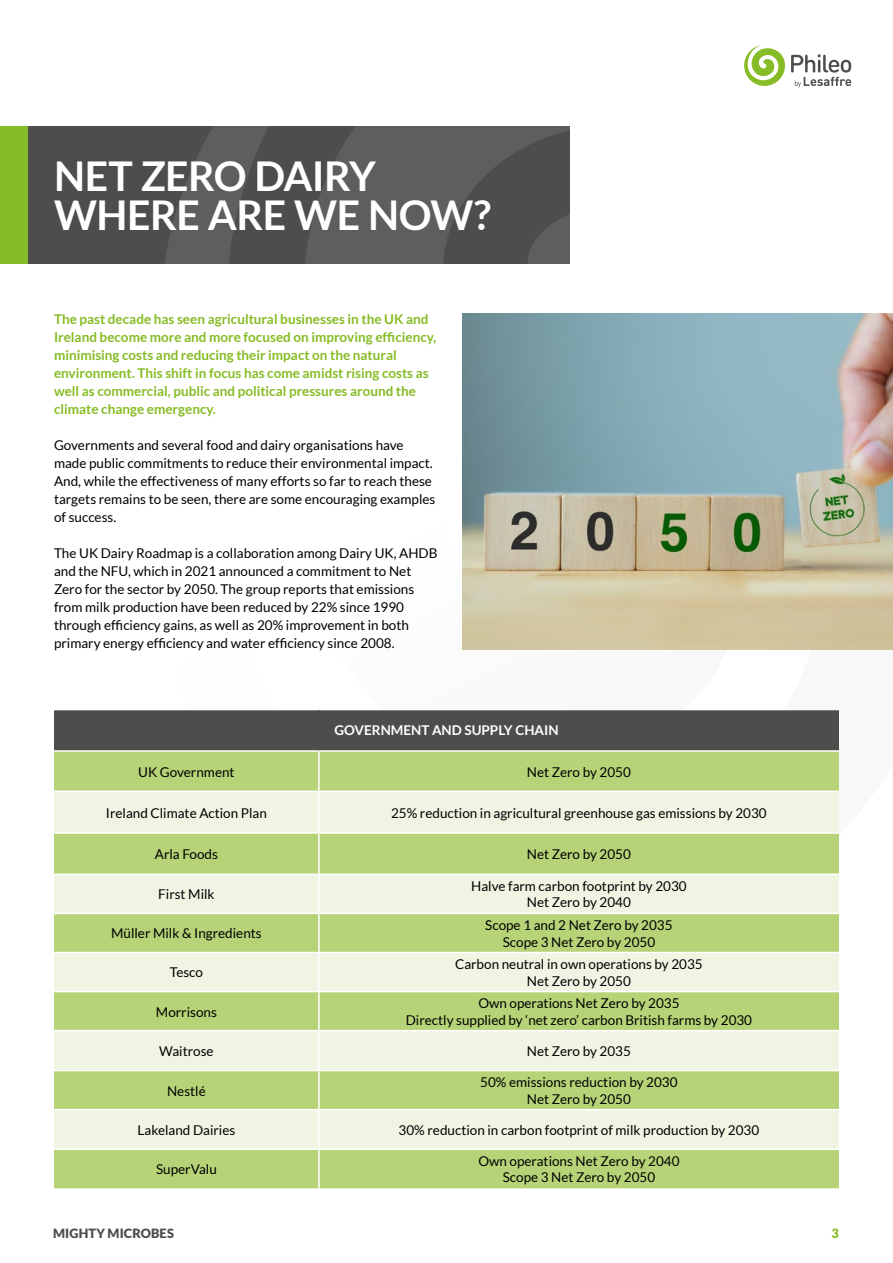
<style>
.page{position:relative;width:893px;height:1263px;background:#fff}
.page>*{position:absolute;margin:0;border:0;box-sizing:border-box;transform-origin:0 0}
.t1{font:700 41.1px/38.4px "Lato";letter-spacing:-.015em;color:#fff}
.t2{font:13.5px/18px "Lato";color:#000;text-align:center}
.t3{font:700 13.5px/18px "Lato";color:#86bc25}
.t4{font:700 13.5px "Lato";color:#fff}
.t5{font:900 12.75px "Lato";letter-spacing:.01em;color:#4d4d4c}
.t6{font:900 12.75px "Lato";color:#86bc25}
</style>
<div class="page">
<svg style="left:744px;top:45px;width:41px;height:41px"></svg>
<svg style="left:791px;top:54px;width:60px;height:33px"></svg>
<img style="left:462px;top:313px;width:431px;height:336px">
<div style="left:0;top:126px;width:570px;height:138px;background:#4d4d4c"></div>
<svg style="left:164px;top:126px;width:406px;height:138px;fill:#5e5e5d"></svg>
<div style="left:0;top:126px;width:27px;height:138px;background:#86bc25"></div>
<div style="left:54px;top:710px;width:785px;height:40px;background:#4d4d4c"></div>
<div style="left:54px;top:752px;width:785px;height:436px;background:#b7d378"></div>
<svg style="left:54px;top:792px;width:785px;height:356px;background:#d7e6b4"></svg>
<hr style="left:318px;top:752px;width:2px;height:38px;background:#fff">
<hr style="left:54px;top:790px;width:265px;height:2px;background:#fff">
<hr style="left:319px;top:790px;width:520px;height:2px;background:#fff">
<hr style="left:318px;top:792px;width:2px;height:40px;background:#fff">
<hr style="left:54px;top:832px;width:265px;height:2px;background:#fff">
<hr style="left:319px;top:832px;width:520px;height:2px;background:#fff">
<hr style="left:318px;top:834px;width:2px;height:39px;background:#fff">
<hr style="left:54px;top:873px;width:265px;height:2px;background:#fff">
<hr style="left:319px;top:873px;width:520px;height:2px;background:#fff">
<hr style="left:318px;top:875px;width:2px;height:38px;background:#fff">
<hr style="left:54px;top:913px;width:265px;height:1px;background:#fff">
<hr style="left:319px;top:913px;width:520px;height:1px;background:#fff">
<hr style="left:318px;top:914px;width:2px;height:38px;background:#fff">
<hr style="left:54px;top:952px;width:265px;height:1px;background:#fff">
<hr style="left:319px;top:952px;width:520px;height:1px;background:#fff">
<hr style="left:318px;top:953px;width:2px;height:38px;background:#fff">
<hr style="left:54px;top:991px;width:265px;height:1px;background:#fff">
<hr style="left:319px;top:991px;width:520px;height:1px;background:#fff">
<hr style="left:318px;top:992px;width:2px;height:38px;background:#fff">
<hr style="left:54px;top:1030px;width:265px;height:1px;background:#fff">
<hr style="left:319px;top:1030px;width:520px;height:1px;background:#fff">
<hr style="left:318px;top:1031px;width:2px;height:39px;background:#fff">
<hr style="left:54px;top:1070px;width:265px;height:1px;background:#fff">
<hr style="left:319px;top:1070px;width:520px;height:1px;background:#fff">
<hr style="left:318px;top:1071px;width:2px;height:38px;background:#fff">
<hr style="left:54px;top:1109px;width:265px;height:1px;background:#fff">
<hr style="left:319px;top:1109px;width:520px;height:1px;background:#fff">
<hr style="left:318px;top:1110px;width:2px;height:38px;background:#fff">
<hr style="left:54px;top:1148px;width:265px;height:2px;background:#fff">
<hr style="left:319px;top:1148px;width:520px;height:2px;background:#fff">
<hr style="left:318px;top:1150px;width:2px;height:38px;background:#fff">
<hr style="left:318px;top:710px;width:2px;height:40px;background:#4d4d4c">
<h1 class="t1" style="left:54px;top:156px;width:438px">NET ZERO DAIRY<br>WHERE ARE WE NOW?</h1>
<p class="t3" style="left:54px;top:310px;width:384px">The past decade has seen agricultural businesses in the UK and Ireland become more and more focused on improving efficiency, minimising costs and reducing their impact on the natural environment. This shift in focus has come amidst rising costs as well as commercial, public and political pressures around the climate change emergency.</p>
<p class="t2" style="left:54px;top:436px;width:383px;text-align:left">Governments and several food and dairy organisations have made public commitments to reduce their environmental impact.<br>And, while the effectiveness of many efforts so far to reach these targets remains to be seen, there are some encouraging examples of success.</p>
<p class="t2" style="left:54px;top:544px;width:385px;text-align:left">The UK Dairy Roadmap is a collaboration among Dairy UK, AHDB and the NFU, which in 2021 announced a commitment to Net Zero for the sector by 2050. The group reports that emissions from milk production have been reduced by 22% since 1990 through efficiency gains, as well as 20% improvement in both primary energy efficiency and water efficiency since 2008.</p>
<p class="t4" style="left:334px;top:722px;width:226px">GOVERNMENT AND SUPPLY CHAIN</p>
<p class="t2" style="left:138px;top:763px;width:98px">UK Government</p>
<p class="t2" style="left:527px;top:763px;width:105px">Net Zero by 2050</p>
<p class="t2" style="left:106px;top:804px;width:163px">Ireland Climate Action Plan</p>
<p class="t2" style="left:391px;top:804px;width:377px">25% reduction in agricultural greenhouse gas emissions by 2030</p>
<p class="t2" style="left:155px;top:845px;width:65px">Arla Foods</p>
<p class="t2" style="left:527px;top:845px;width:105px">Net Zero by 2050</p>
<p class="t2" style="left:158px;top:885px;width:58px">First Milk</p>
<p class="t2" style="left:471px;top:878px;width:217px;line-height:16.2px">Halve farm carbon footprint by 2030<br>Net Zero by 2040</p>
<p class="t2" style="left:111px;top:924px;width:152px">Müller Milk &amp; Ingredients</p>
<p class="t2" style="left:485px;top:917px;width:189px;line-height:16.2px">Scope 1 and 2 Net Zero by 2035<br>Scope 3 Net Zero by 2050</p>
<p class="t2" style="left:170px;top:963px;width:35px">Tesco</p>
<p class="t2" style="left:455px;top:956px;width:249px;line-height:16.2px">Carbon neutral in own operations by 2035<br>Net Zero by 2050</p>
<p class="t2" style="left:156px;top:1002px;width:62px">Morrisons</p>
<p class="t2" style="left:406px;top:995px;width:348px;line-height:16.2px">Own operations Net Zero by 2035<br>Directly supplied by ‘net zero’ carbon British farms by 2030</p>
<p class="t2" style="left:159px;top:1042px;width:56px">Waitrose</p>
<p class="t2" style="left:527px;top:1042px;width:105px">Net Zero by 2035</p>
<p class="t2" style="left:167px;top:1081px;width:40px">Nestlé</p>
<p class="t2" style="left:480px;top:1074px;width:199px;line-height:16.2px">50% emissions reduction by 2030<br>Net Zero by 2050</p>
<p class="t2" style="left:138px;top:1121px;width:99px">Lakeland Dairies</p>
<p class="t2" style="left:399px;top:1121px;width:362px">30% reduction in carbon footprint of milk production by 2030</p>
<p class="t2" style="left:156px;top:1160px;width:62px">SuperValu</p>
<p class="t2" style="left:478px;top:1153px;width:203px;line-height:16.2px">Own operations Net Zero by 2040<br>Scope 3 Net Zero by 2050</p>
<p class="t5" style="left:53px;top:1226px;width:122px">MIGHTY MICROBES</p>
<p class="t6" style="left:832px;top:1226px;width:9px">3</p>
</div>
